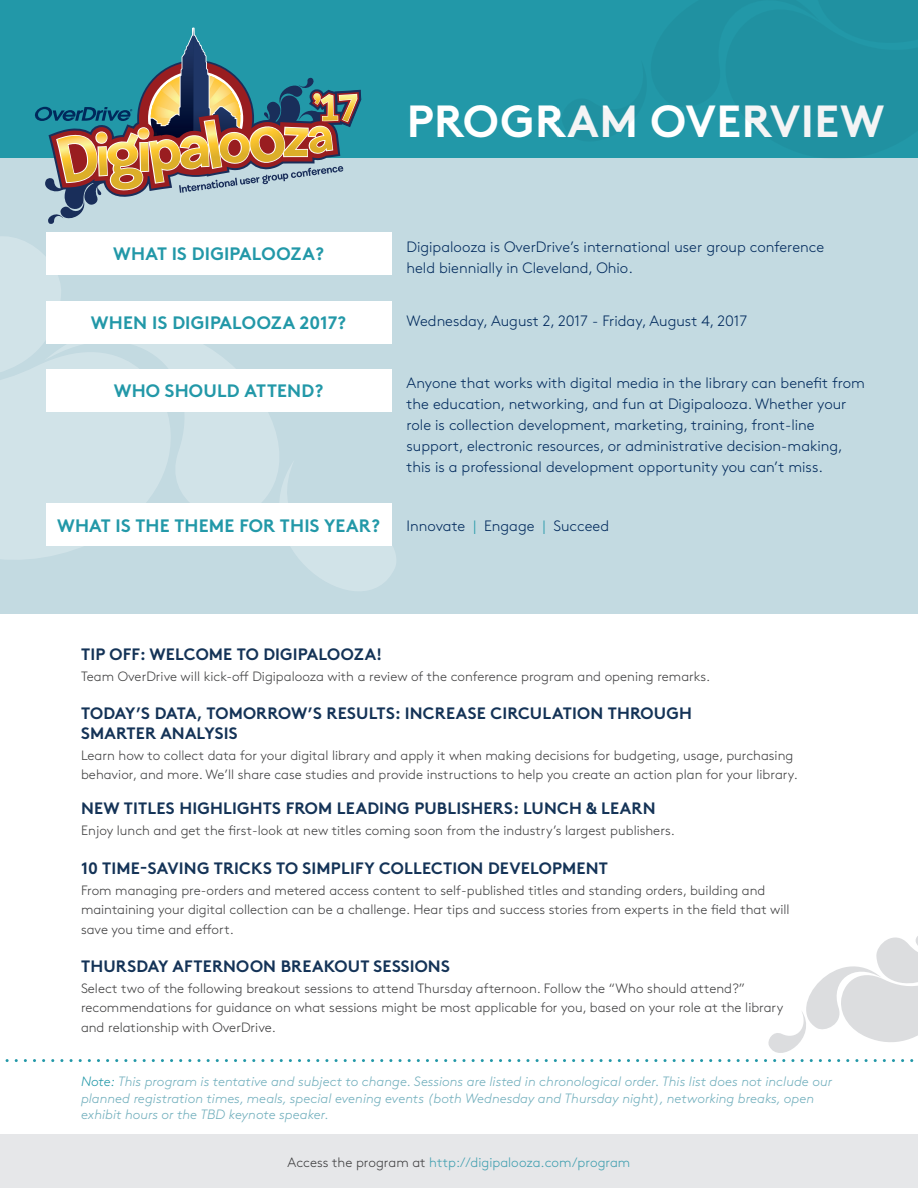
<style>
.page{position:relative;width:918px;height:1188px;background:#fff}
.page>*{position:absolute;margin:0;border:0;box-sizing:border-box;transform-origin:0 0}
.t1{font:700 45px "Brown Std";letter-spacing:.01em;color:#fff}
.t2{font:700 18px "Brown Std";letter-spacing:.01em;color:#2298a8}
.t3{font:700 16.5px/19.2px "Brown Std";letter-spacing:.01em;color:#143357}
.t4{font:300 15px/21px "Brown Std";color:#00295c}
.t5{font:300 13.5px/19.2px "Brown Std";color:#3e3e3f}
.t6{font:italic 300 13.5px/16.2px "Brown Std";color:#70aebc}
.t7{font:300 13.5px "Brown Std";color:#3e9eaf}
.s1{color:#2298a8}
.s2{color:#3e3e3f}
</style>
<div class="page">
<div style="left:0;top:1134px;width:918px;height:54px;background:#e6e7e9"></div>
<div style="left:0;top:157px;width:918px;height:456px;background:#c3dae1"></div>
<div style="left:0;top:0;width:918px;height:157px;background:#2298a8"></div>
<svg style="left:559px;top:157px;width:359px;height:1px"></svg>
<div style="left:0;top:448px;width:83px;height:112px;background:#d1e3e8"></div>
<svg style="left:0;top:27px;width:361px;height:421px"></svg>
<svg style="left:44px;top:242px;width:309px;height:288px;fill:#d1e3e8"></svg>
<svg style="left:235px;top:459px;width:167px;height:155px"></svg>
<div style="left:46px;top:232px;width:345px;height:42px;background:#fff"></div>
<div style="left:46px;top:370px;width:345px;height:42px;background:#fff"></div>
<div style="left:46px;top:504px;width:346px;height:42px;background:#fff"></div>
<div style="left:46px;top:301px;width:346px;height:42px;background:#fff"></div>
<svg style="left:5px;top:936px;width:913px;height:126px"></svg>
<h1 class="t1" style="left:407px;top:94px;width:479px">PROGRAM OVERVIEW</h1>
<h2 class="t2" style="left:113px;top:243px;width:212px">WHAT IS DIGIPALOOZA?</h2>
<h2 class="t2" style="left:91px;top:311px;width:257px">WHEN IS DIGIPALOOZA 2017?</h2>
<h2 class="t2" style="left:114px;top:380px;width:211px">WHO SHOULD ATTEND?</h2>
<h2 class="t2" style="left:57px;top:514px;width:324px">WHAT IS THE THEME FOR THIS YEAR?</h2>
<p class="t4" style="left:407px;top:236px;width:419px">Digipalooza is OverDrive’s international user group conference held biennially in Cleveland, Ohio.</p>
<p class="t4" style="left:407px;top:310px;width:342px">Wednesday, August 2, 2017 - Friday, August 4, 2017</p>
<p class="t4" style="left:407px;top:373px;width:460px">Anyone that works with digital media in the library can benefit from the education, networking, and fun at Digipalooza. Whether your role is collection development, marketing, training, front-line support, electronic resources, or administrative decision-making, this is a professional development opportunity you can’t miss.</p>
<p class="t4" style="left:407px;top:515px;width:204px">Innovate <span class="s1">|</span> Engage <span class="s1">|</span> Succeed</p>
<p class="t3" style="left:81px;top:644px;width:303px">TIP OFF: WELCOME TO DIGIPALOOZA!</p>
<p class="t5" style="left:81px;top:667px;width:631px">Team OverDrive will kick-off Digipalooza with a review of the conference program and opening remarks.</p>
<p class="t3" style="left:81px;top:704px;width:612px">TODAY’S DATA, TOMORROW’S RESULTS: INCREASE CIRCULATION THROUGH<br>SMARTER ANALYSIS</p>
<p class="t5" style="left:81px;top:746px;width:719px">Learn how to collect data for your digital library and apply it when making decisions for budgeting, usage, purchasing behavior, and more. We’ll share case studies and provide instructions to help you create an action plan for your library.</p>
<p class="t3" style="left:81px;top:799px;width:576px">NEW TITLES HIGHLIGHTS FROM LEADING PUBLISHERS: LUNCH &amp; LEARN</p>
<p class="t5" style="left:81px;top:821px;width:595px">Enjoy lunch and get the first-look at new titles coming soon from the industry’s largest publishers.</p>
<p class="t3" style="left:81px;top:859px;width:528px">10 TIME-SAVING TRICKS TO SIMPLIFY COLLECTION DEVELOPMENT</p>
<p class="t5" style="left:81px;top:881px;width:710px">From managing pre-orders and metered access content to self-published titles and standing orders, building and maintaining your digital collection can be a challenge. Hear tips and success stories from experts in the field that will save you time and effort.</p>
<p class="t3" style="left:81px;top:957px;width:370px">THURSDAY AFTERNOON BREAKOUT SESSIONS</p>
<p class="t5" style="left:81px;top:979px;width:704px">Select two of the following breakout sessions to attend Thursday afternoon. Follow the “Who should attend?” recommendations for guidance on what sessions might be most applicable for you, based on your role at the library and relationship with OverDrive.</p>
<p class="t6" style="left:81px;top:1074px;width:753px"><span class="s1">Note:</span> This program is tentative and subject to change. Sessions are listed in chronological order. This list does not include our planned registration times, meals, special evening events (both Wednesday and Thursday night), networking breaks, open exhibit hours or the TBD keynote speaker.</p>
<p class="t7" style="left:288px;top:1154px;width:344px"><span class="s2">Access the program at</span> http://digipalooza.com/program</p>
</div>
